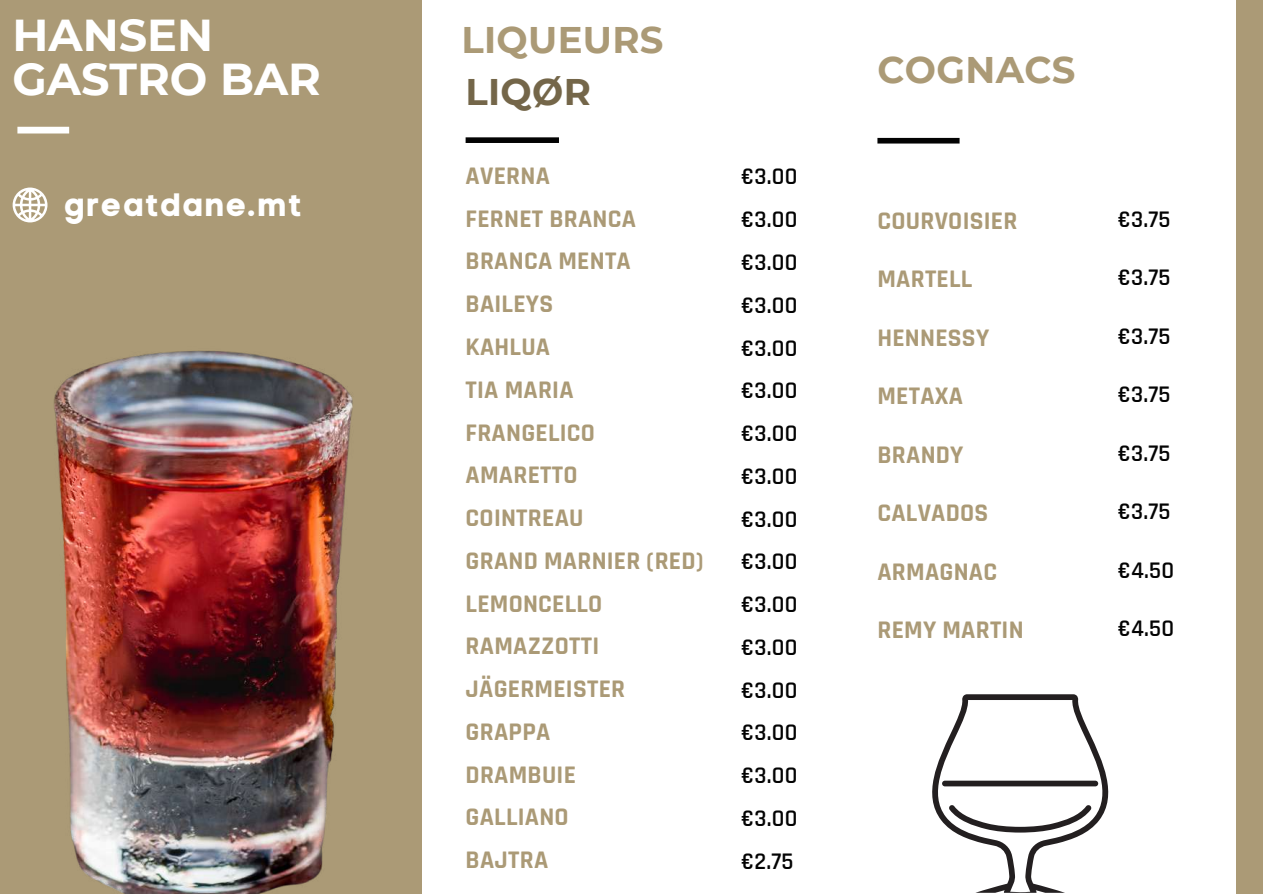
<style>
.page{position:relative;width:1263px;height:894px;background:#fff}
.page>*{position:absolute;margin:0;border:0;box-sizing:border-box;transform-origin:0 0}
.t1{font:700 44.55px "Montserrat";color:#fff}
.t2{font:700 37.05px "Montserrat";letter-spacing:.01em;color:#ab9a76}
.t3{font:700 37.05px "Montserrat";letter-spacing:.01em;color:#746649}
.t4{font:32.1px "Code Pro Bold LC";letter-spacing:.05em;color:#fff}
.t5{font:700 25.65px/42.8px "Rajdhani";letter-spacing:.01em;color:#ab9a76}
.t6{font:600 24.15px/42.8px "Rajdhani";letter-spacing:.01em;color:#030303;text-align:justify}
</style>
<div class="page">
<div style="left:466px;top:137px;width:93px;height:6px;background:#030303"></div>
<div style="left:877px;top:138px;width:82px;height:5px;background:#030303"></div>
<div style="left:1236px;top:0;width:27px;height:893px;background:#ab9a76"></div>
<div style="left:0;top:0;width:422px;height:893px;background:#ab9a76"></div>
<svg style="left:13px;top:187px;width:34px;height:35px"></svg>
<div style="left:17px;top:127px;width:52px;height:6px;background:#fff"></div>
<svg style="left:932px;top:694px;width:177px;height:198px"></svg>
<img style="left:54px;top:350px;width:299px;height:543px">
<h1 class="t1" style="left:13px;top:8px;width:202px">HANSEN</h1>
<h2 class="t2" style="left:461px;top:17px;width:204px">LIQUEURS</h2>
<h1 class="t1" style="left:13px;top:52px;width:310px">GASTRO BAR</h1>
<h2 class="t3" style="left:465px;top:69px;width:127px">LIQØR</h2>
<p class="t4" style="left:65px;top:185px;width:239px">greatdane.mt</p>
<p class="t5" style="left:466px;top:155px;width:240px">AVERNA<br>FERNET BRANCA<br>BRANCA MENTA<br>BAILEYS<br>KAHLUA<br>TIA MARIA<br>FRANGELICO<br>AMARETTO<br>COINTREAU<br>GRAND MARNIER (RED)<br>LEMONCELLO<br>RAMAZZOTTI<br>JÄGERMEISTER<br>GRAPPA<br>DRAMBUIE<br>GALLIANO<br>BAJTRA</p>
<p class="t6" style="left:741px;top:156px;width:58px">€3.00 €3.00 €3.00 €3.00 €3.00 €3.00 €3.00 €3.00 €3.00 €3.00 €3.00 €3.00 €3.00 €3.00 €3.00 €3.00 €2.75</p>
<h2 class="t2" style="left:877px;top:47px;width:200px">COGNACS</h2>
<p class="t5" style="left:877px;top:200px;width:141px">COURVOISIER</p>
<p class="t6" style="left:1118px;top:198px;width:54px">€3.75</p>
<p class="t5" style="left:877px;top:258px;width:96px">MARTELL</p>
<p class="t6" style="left:1118px;top:256px;width:54px">€3.75</p>
<p class="t5" style="left:877px;top:317px;width:113px">HENNESSY</p>
<p class="t6" style="left:1118px;top:315px;width:54px">€3.75</p>
<p class="t5" style="left:877px;top:375px;width:87px">METAXA</p>
<p class="t6" style="left:1118px;top:373px;width:54px">€3.75</p>
<p class="t5" style="left:877px;top:434px;width:88px">BRANDY</p>
<p class="t6" style="left:1118px;top:432px;width:54px">€3.75</p>
<p class="t5" style="left:877px;top:492px;width:112px">CALVADOS</p>
<p class="t6" style="left:1118px;top:490px;width:54px">€3.75</p>
<p class="t5" style="left:877px;top:551px;width:121px">ARMAGNAC</p>
<p class="t6" style="left:1118px;top:549px;width:58px">€4.50</p>
<p class="t5" style="left:877px;top:609px;width:148px">REMY MARTIN</p>
<p class="t6" style="left:1118px;top:607px;width:58px">€4.50</p>
</div>
